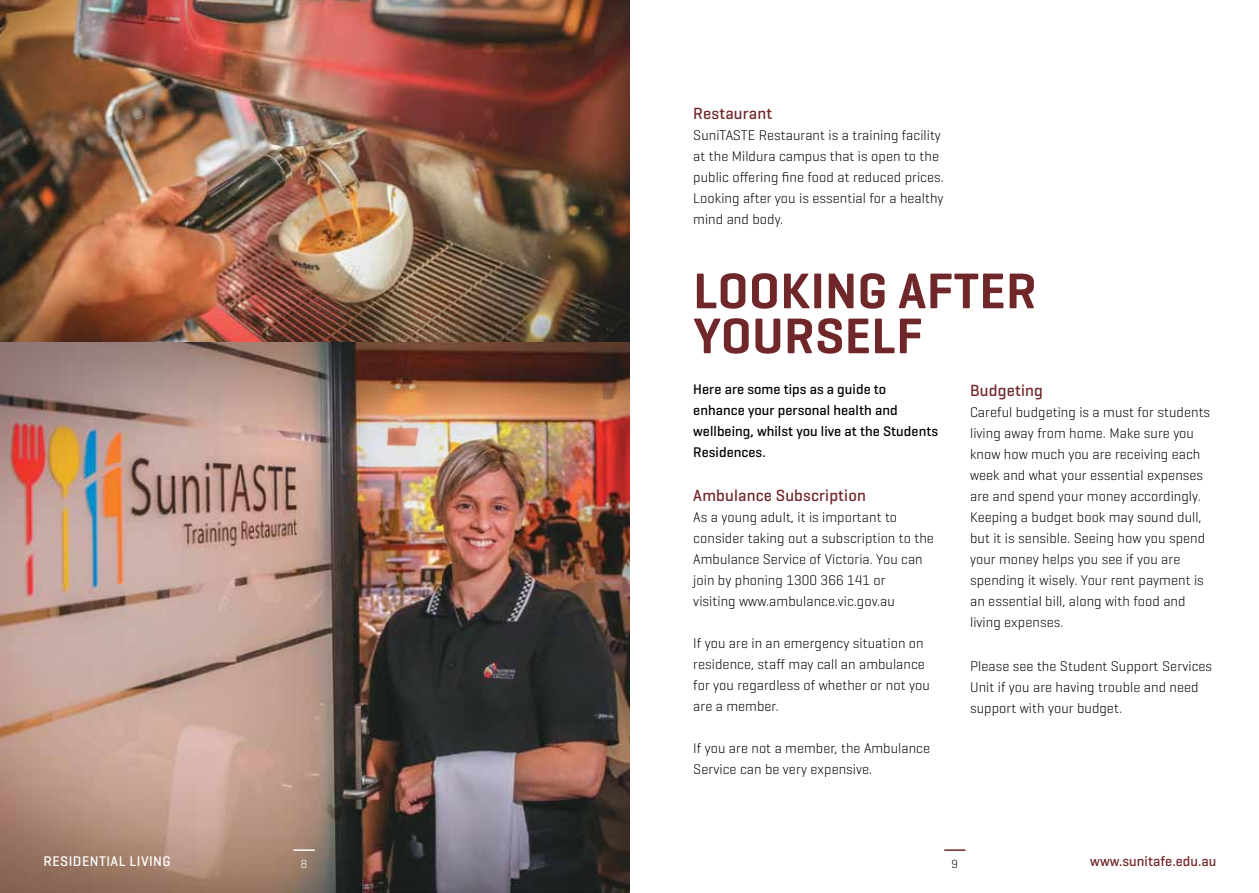
<style>
.page{position:relative;width:1259px;height:893px;background:#fff}
.page>*{position:absolute;margin:0;border:0;box-sizing:border-box;transform-origin:0 0}
.t1{font:600 51px/45px "Geogrotesque";letter-spacing:.01em;color:#70272a}
.t2{font:500 16.5px "Geogrotesque";letter-spacing:.01em;color:#70272a}
.t3{font:300 14.25px/21px "Geogrotesque";letter-spacing:.005em;color:#000}
.t4{font:500 14.25px/21px "Geogrotesque";letter-spacing:.005em;color:#000}
.t5{font:500 14.25px "Geogrotesque";letter-spacing:.005em;color:#70272a}
.t6{font:500 14.25px "Geogrotesque";letter-spacing:.03em;color:#fff}
.t7{font:300 12px "Geogrotesque";color:#fff}
.t8{font:300 12px "Geogrotesque";color:#000}
</style>
<div class="page">
<img style="left:0;top:0;width:629px;height:893px">
<hr style="left:944px;top:849px;width:21px;height:2px;background:#70272a">
<hr style="left:293px;top:849px;width:22px;height:2px;background:#fff">
<p class="t2" style="left:693px;top:103px;width:81px">Restaurant</p>
<p class="t3" style="left:693px;top:124px;width:252px">SuniTASTE Restaurant is a training facility at the Mildura campus that is open to the public offering fine food at reduced prices.<br>Looking after you is essential for a healthy mind and body.</p>
<h1 class="t1" style="left:693px;top:268px;width:345px;text-indent:164px">G AFTER<br>YOURSELF</h1>
<p class="t2" style="left:970px;top:380px;width:74px">Budgeting</p>
<p class="t3" style="left:970px;top:401px;width:241px">Careful budgeting is a must for students living away from home. Make sure you know how much you are receiving each week and what your essential expenses are and spend your money accordingly.<br>Keeping a budget book may sound dull, but it is sensible. Seeing how you spend your money helps you see if you are spending it wisely. Your rent payment is an essential bill, along with food and living expenses.</p>
<p class="t3" style="left:970px;top:655px;width:243px">Please see the Student Support Services<br>Unit if you are having trouble and need support with your budget.</p>
<h1 class="t1" style="left:693px;top:268px;width:52px">LOOKIN</h1>
<p class="t4" style="left:693px;top:378px;width:246px">Here are some tips as a guide to enhance your personal health and wellbeing, whilst you live at the Students<br>Residences.</p>
<p class="t2" style="left:693px;top:485px;width:174px">Ambulance Subscription</p>
<p class="t3" style="left:693px;top:507px;width:242px">As a young adult, it is important to consider taking out a subscription to the Ambulance Service of Victoria. You can join by phoning 1300 366 141 or<br>visiting www.ambulance.vic.gov.au</p>
<p class="t3" style="left:693px;top:633px;width:238px">If you are in an emergency situation on residence, staff may call an ambulance for you regardless of whether or not you are a member.</p>
<p class="t3" style="left:693px;top:738px;width:238px">If you are not a member, the Ambulance<br>Service can be very expensive.</p>
<p class="t6" style="left:44px;top:853px;width:129px">RESIDENTIAL LIVING</p>
<p class="t7" style="left:301px;top:857px;width:8px">8</p>
<p class="t8" style="left:951px;top:857px;width:8px">9</p>
<p class="t5" style="left:1090px;top:853px;width:128px">www.sunitafe.edu.au</p>
</div>
